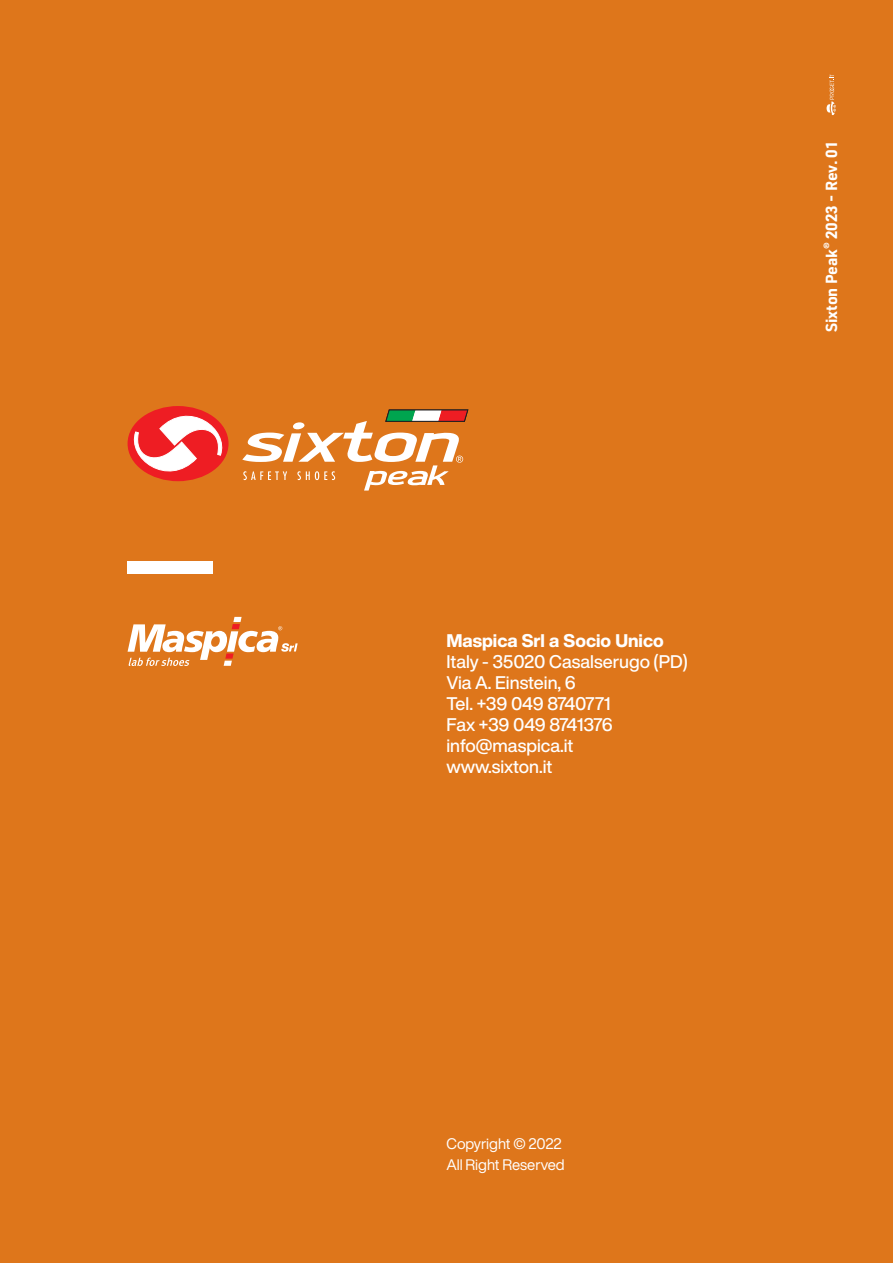
<style>
.page{position:relative;width:893px;height:1263px;background:#de761b}
.page>*{position:absolute;margin:0;border:0;box-sizing:border-box;transform-origin:0 0}
.t1{font:500 18px/21px "Helvetica Now Display";letter-spacing:-.005em;color:#fff}
.t2{font:800 18px "Helvetica Now Display";color:#fff}
.t3{font:700 15.75px "URWDIN";color:#fff}
.t4{font:15px/21px "Helvetica Now Display";color:#fff}
</style>
<div class="page">
<div style="left:128px;top:562px;width:85px;height:12px;background:#fff"></div>
<svg style="left:127px;top:406px;width:102px;height:76px"></svg>
<svg style="left:242px;top:410px;width:226px;height:81px"></svg>
<svg style="left:128px;top:617px;width:170px;height:49px"></svg>
<svg style="left:827px;top:74px;width:9px;height:41px"></svg>
<p class="t2" style="left:446px;top:628px;width:219px">Maspica Srl a Socio Unico</p>
<p class="t1" style="left:446px;top:651px;width:243px">Italy - 35020 Casalserugo (PD)<br>Via A. Einstein, 6<br>Tel. +39 049 8740771<br>Fax +39 049 8741376 info@maspica.it<br>www.sixton.it</p>
<p class="t3" style="left:821px;top:332px;width:193px;rotate:-90deg">Sixton Peak<sup>®</sup> 2023 - Rev. 01</p>
<p class="t4" style="left:446px;top:1133px;width:120px">Copyright © 2022<br>All Right Reserved</p>
</div>
